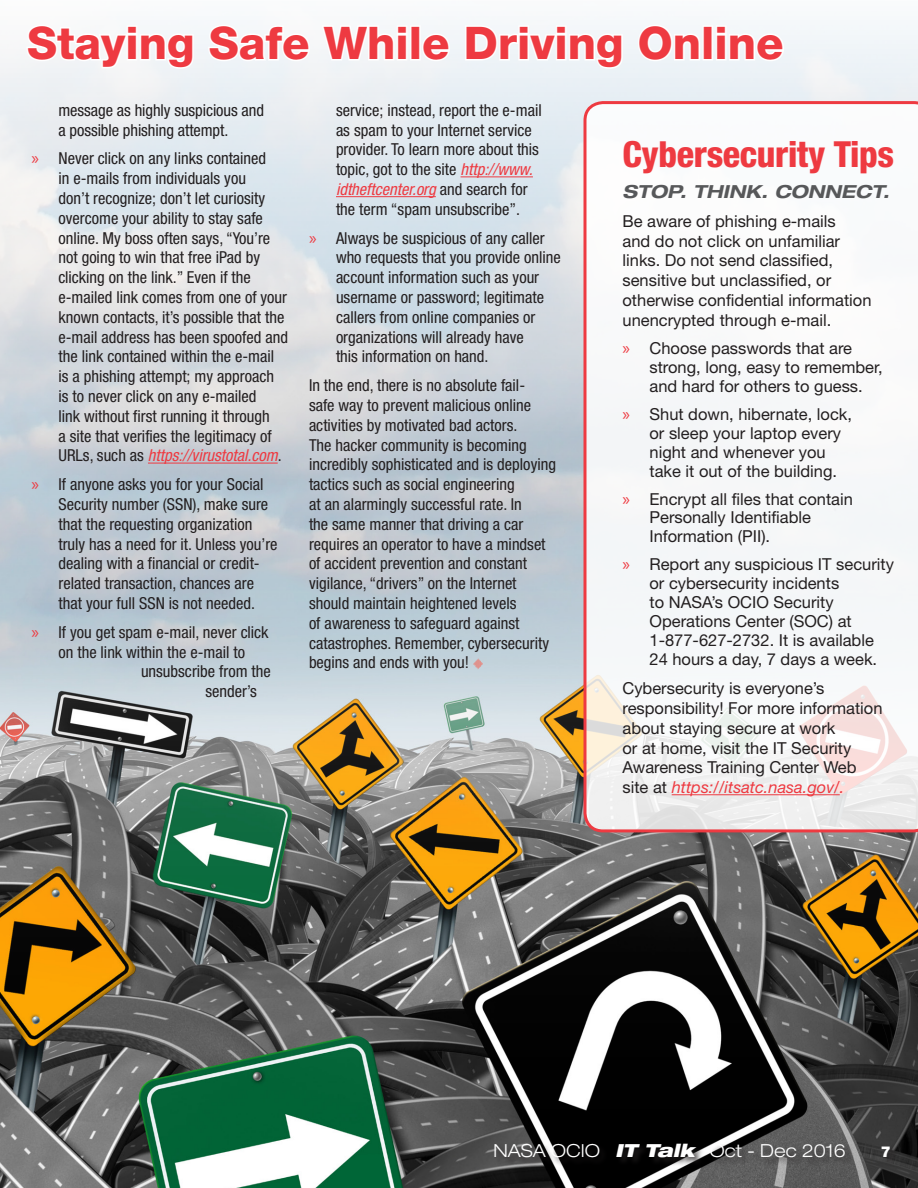
<style>
.page{position:relative;width:918px;height:1188px;background:#fff}
.page>*{position:absolute;margin:0;border:0;box-sizing:border-box;transform-origin:0 0}
.cio_message_title{font:800 45px "Helvetica Neue LT Std";color:#ee3a41}
.cio_message_title-2{font:800 condensed 36px "Helvetica Neue LT Std";letter-spacing:-.01em;color:#ee3a41}
.t1{font:300 expanded 18px "Helvetica Neue LT Std";color:#fff}
.cio_message_title-3{font:italic 700 expanded 18px "Helvetica Neue LT Std";color:#57585a}
.List_Paragraph{font:condensed 16.5px/19.8px "Helvetica Neue LT Std";color:#231f20}
.cio_message_title-4{font:16.5px/19.8px "Helvetica Neue LT Std";color:#231f20}
.t2{font:900 15px "Helvetica Neue LT Std";color:#fff}
.s1{font-family:"Myriad Pro";font-stretch:normal;font-size:18px;color:#ee3a41}
.s2{font-style:italic;color:#ee3a41}
.s3{font-family:"Warnock Pro Light Capt";font-stretch:normal;color:#f26a5d}
.s4{font-family:"Myriad Pro";font-size:18px;color:#ee3a41}
.s5{font-weight:900;font-style:italic}
</style>
<div class="page">
<img style="left:0;top:25px;width:918px;height:1163px">
<hr style="left:148px;top:463px;width:130px;height:1px;background:#ee3a41">
<hr style="left:461px;top:176px;width:72px;height:1px;background:#ee3a41">
<hr style="left:336px;top:196px;width:100px;height:1px;background:#ee3a41">
<svg style="left:25px;top:25px;width:170px;height:45px"></svg>
<svg style="left:207px;top:25px;width:105px;height:38px"></svg>
<svg style="left:320px;top:25px;width:89px;height:37px"></svg>
<svg style="left:420px;top:32px;width:32px;height:31px"></svg>
<svg style="left:464px;top:25px;width:160px;height:45px"></svg>
<svg style="left:637px;top:25px;width:65px;height:38px"></svg>
<div style="left:703px;top:25px;width:10px;height:36px;border:3px solid #fff"></div>
<svg style="left:714px;top:25px;width:72px;height:38px"></svg>
<svg style="left:584px;top:101px;width:334px;height:731px"></svg>
<div style="left:494px;top:1144px;width:405px;height:22px;background:#231f20;opacity:.75"></div>
<p class="cio_message_title" style="left:27px;top:16px;width:758px">Staying Safe While Driving Online</p>
<p class="List_Paragraph" style="left:58px;top:100px;width:207px">message as highly suspicious and a possible phishing attempt.</p>
<p class="List_Paragraph" style="left:58px;top:149px;width:231px;text-indent:-27px"><span class="s1">»</span> Never click on any links contained<br>in e-mails from individuals you<br>don’t recognize; don’t let curiosity overcome your ability to stay safe online. My boss often says, “You’re not going to win that free iPad by clicking on the link.” Even if the e-mailed link comes from one of your known contacts, it’s possible that the e-mail address has been spoofed and the link contained within the e-mail is a phishing attempt; my approach is to never click on any e-mailed<br>link without first running it through<br>a site that verifies the legitimacy of URLs, such as <span class="s2">https://virustotal.com</span>.</p>
<p class="List_Paragraph" style="left:58px;top:474px;width:221px;text-indent:-27px"><span class="s1">»</span> If anyone asks you for your Social Security number (SSN), make sure that the requesting organization truly has a need for it. Unless you’re dealing with a financial or credit&shy;related transaction, chances are that your full SSN is not needed.</p>
<p class="List_Paragraph" style="left:32px;top:622px;width:239px"><span class="s1">»</span> If you get spam e-mail, never click</p>
<p class="List_Paragraph" style="left:58px;top:642px;width:188px">on the link within the e-mail to</p>
<p class="List_Paragraph" style="left:141px;top:662px;width:131px">unsubscribe from the</p>
<p class="List_Paragraph" style="left:206px;top:681px;width:53px">sender’s</p>
<p class="List_Paragraph" style="left:336px;top:100px;width:207px">service; instead, report the e-mail as spam to your Internet service provider. To learn more about this topic, got to the site <span class="s2">http://www. idtheftcenter.org</span> and search for the term “spam unsubscribe”.</p>
<p class="List_Paragraph" style="left:336px;top:228px;width:226px;text-indent:-27px"><span class="s1">»</span> Always be suspicious of any caller who requests that you provide online account information such as your username or password; legitimate callers from online companies or organizations will already have<br>this information on hand.</p>
<p class="List_Paragraph" style="left:309px;top:375px;width:249px">In the end, there is no absolute fail-<br>safe way to prevent malicious online activities by motivated bad actors.<br>The hacker community is becoming incredibly sophisticated and is deploying tactics such as social engineering<br>at an alarmingly successful rate. In<br>the same manner that driving a car requires an operator to have a mindset of accident prevention and constant vigilance, “drivers” on the Internet should maintain heightened levels<br>of awareness to safeguard against catastrophes. Remember, cybersecurity begins and ends with you! <span class="s3">v</span></p>
<p class="cio_message_title-2" style="left:622px;top:132px;width:273px">Cybersecurity Tips</p>
<p class="cio_message_title-3" style="left:622px;top:180px;width:268px">STOP. THINK. CONNECT.</p>
<p class="cio_message_title-4" style="left:622px;top:211px;width:251px">Be aware of phishing e-mails<br>and do not click on unfamiliar links. Do not send classified, sensitive but unclassified, or otherwise confidential information unencrypted through e-mail.</p>
<p class="cio_message_title-4" style="left:650px;top:338px;width:235px;line-height:18.9px;text-indent:-27px"><span class="s4">»</span> Choose passwords that are strong, long, easy to remember, and hard for others to guess.</p>
<p class="cio_message_title-4" style="left:650px;top:404px;width:204px;line-height:19px;text-indent:-27px"><span class="s4">»</span> Shut down, hibernate, lock, or sleep your laptop every night and whenever you take it out of the building.</p>
<p class="cio_message_title-4" style="left:650px;top:489px;width:205px;line-height:19px;text-indent:-27px"><span class="s4">»</span> Encrypt all files that contain<br>Personally Identifiable<br>Information (PII).</p>
<p class="cio_message_title-4" style="left:650px;top:555px;width:246px;line-height:18.9px;text-indent:-27px"><span class="s4">»</span> Report any suspicious IT security or cybersecurity incidents<br>to NASA’s OCIO Security<br>Operations Center (SOC) at<br>1-877-627-2732. It is available<br>24 hours a day, 7 days a week.</p>
<p class="cio_message_title-4" style="left:622px;top:678px;width:262px">Cybersecurity is everyone’s responsibility! For more information about staying secure at work<br>or at home, visit the IT Security<br>Awareness Training Center Web site at <span class="s2">https://itsatc.nasa.gov/.</span></p>
<p class="t1" style="left:494px;top:1140px;width:354px">NASA OCIO <span class="s5">IT Talk</span> Oct - Dec 2016</p>
<p class="t2" style="left:881px;top:1143px;width:12px">7</p>
</div>
